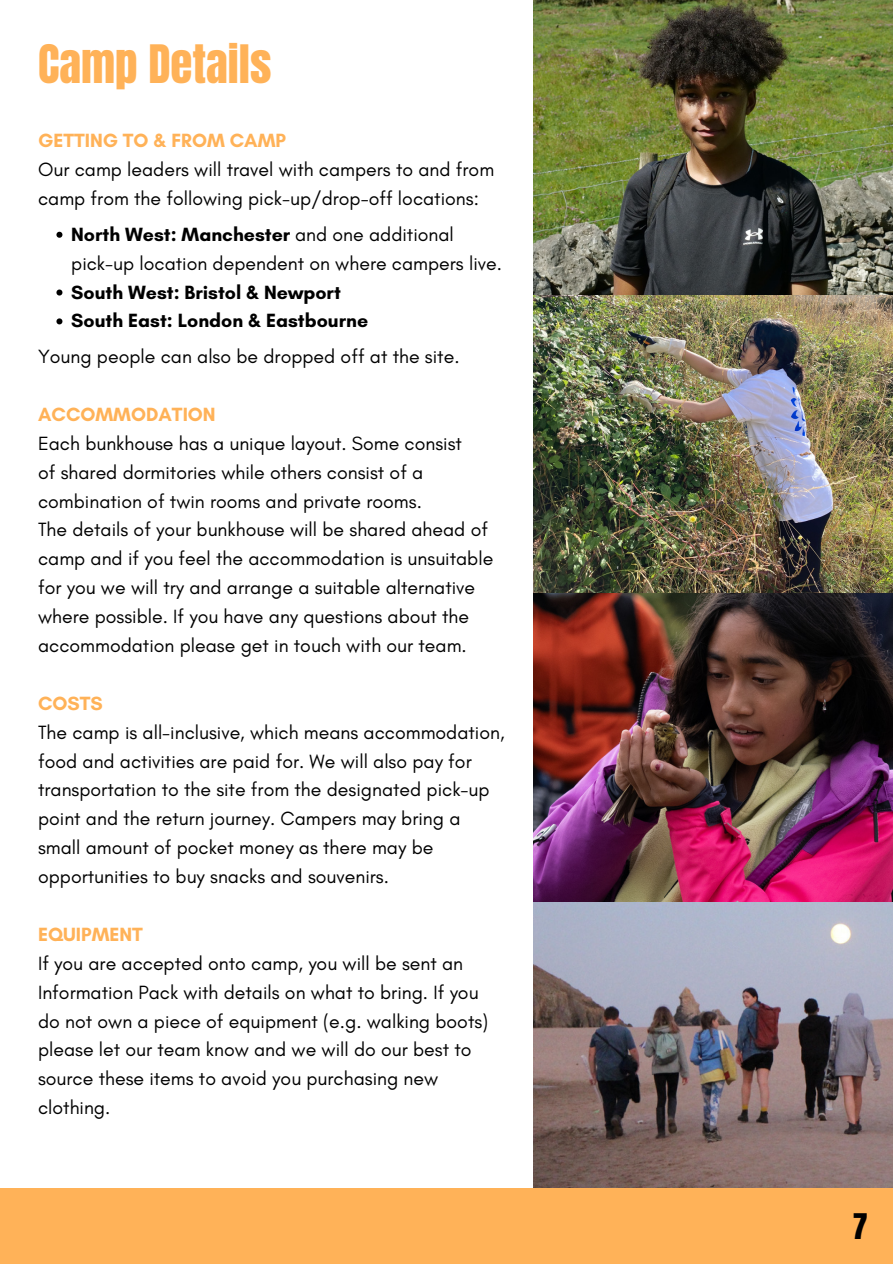
<style>
.page{position:relative;width:893px;height:1264px;background:#fff}
.page>*{position:absolute;margin:0;border:0;box-sizing:border-box;transform-origin:0 0}
.t1{font:45px "Anton";color:#ffb258}
.t2{font:30px "Anton";color:#000}
.t3{font:19.5px/28.8px "Glacial Indifference";color:#000}
.t4{font:700 19.5px/28.8px "Glacial Indifference";color:#000}
.t5{font:700 19.5px "Glacial Indifference";color:#ffb258}
.s1{font-weight:700}
</style>
<div class="page">
<img style="left:533px;top:295px;width:359px;height:298px">
<img style="left:533px;top:901px;width:359px;height:287px">
<img style="left:533px;top:593px;width:359px;height:308px">
<img style="left:533px;top:0;width:359px;height:295px">
<svg style="left:56px;top:232px;width:6px;height:6px"></svg>
<svg style="left:56px;top:289px;width:6px;height:6px"></svg>
<svg style="left:56px;top:318px;width:6px;height:6px"></svg>
<div style="left:0;top:1188px;width:892px;height:75px;background:#ffb258"></div>
<h1 class="t1" style="left:38px;top:32px;width:235px">Camp Details</h1>
<p class="t5" style="left:38px;top:129px;width:249px">GETTING TO &amp; FROM CAMP</p>
<p class="t3" style="left:38px;top:155px;width:457px">Our camp leaders will travel with campers to and from camp from the following pick-up/drop-off locations:</p>
<p class="t3" style="left:71px;top:219px;width:432px"><span class="s1">North West: Manchester</span> and one additional pick-up location dependent on where campers live.</p>
<p class="t4" style="left:71px;top:277px;width:298px">South West: Bristol &amp; Newport<br>South East: London &amp; Eastbourne</p>
<p class="t3" style="left:38px;top:342px;width:423px">Young people can also be dropped off at the site.</p>
<p class="t5" style="left:38px;top:402px;width:179px">ACCOMMODATION</p>
<p class="t3" style="left:38px;top:428px;width:456px">Each bunkhouse has a unique layout. Some consist<br>of shared dormitories while others consist of a combination of twin rooms and private rooms.<br>The details of your bunkhouse will be shared ahead of camp and if you feel the accommodation is unsuitable for you we will try and arrange a suitable alternative where possible. If you have any questions about the accommodation please get in touch with our team.</p>
<p class="t5" style="left:38px;top:691px;width:66px">COSTS</p>
<p class="t3" style="left:38px;top:717px;width:468px">The camp is all-inclusive, which means accommodation, food and activities are paid for. We will also pay for transportation to the site from the designated pick-up point and the return journey. Campers may bring a small amount of pocket money as there may be opportunities to buy snacks and souvenirs.</p>
<p class="t5" style="left:38px;top:922px;width:106px">EQUIPMENT</p>
<p class="t3" style="left:38px;top:948px;width:451px">If you are accepted onto camp, you will be sent an Information Pack with details on what to bring. If you do not own a piece of equipment (e.g. walking boots) please let our team know and we will do our best to source these items to avoid you purchasing new clothing.</p>
<h2 class="t2" style="left:852px;top:1204px;width:16px">7</h2>
</div>
